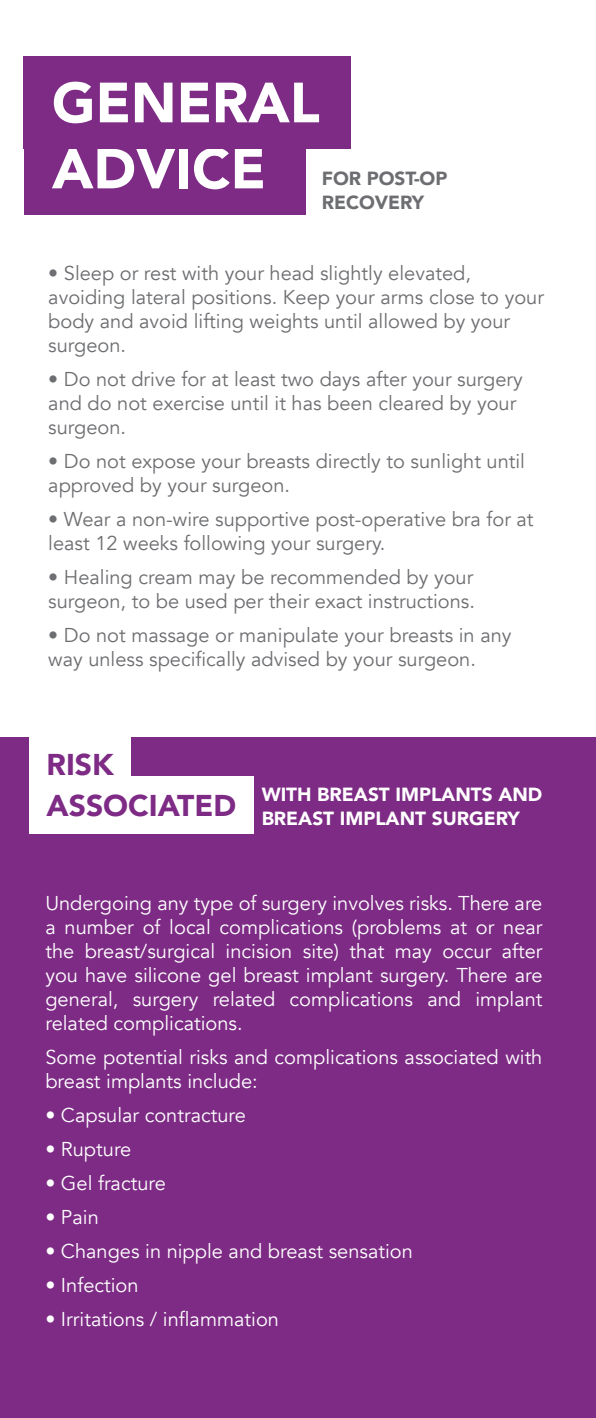
<style>
.page{position:relative;width:596px;height:1418px;background:#fff}
.page>*{position:absolute;margin:0;border:0;box-sizing:border-box;transform-origin:0 0}
.t1{font:900 56px "Avenir";color:#fff}
.t2{font:900 30px/40.8px "Avenir";color:#7d2b85}
.t3{font:20px/24px "Avenir";color:#6d6e71}
.t4{font:20px/24px "Avenir";color:#fff;text-align:justify}
.t5{font:900 19px/24px "Avenir";color:#fff}
.t6{font:900 19px/24px "Avenir";color:#6d6e71}
</style>
<div class="page">
<div style="left:24px;top:122px;width:281px;height:93px;background:#7d2b85"></div>
<div style="left:24px;top:56px;width:327px;height:93px;background:#7d2b85"></div>
<div style="left:0;top:737px;width:595px;height:680px;background:#7d2b85"></div>
<div style="left:30px;top:735px;width:101px;height:58px;background:#fff"></div>
<div style="left:30px;top:775px;width:224px;height:58px;background:#fff"></div>
<h1 class="t1" style="left:52px;top:55px;width:269px">GENERAL</h1>
<h1 class="t1" style="left:52px;top:121px;width:215px">ADVICE</h1>
<p class="t6" style="left:321px;top:166px;width:127px">FOR POST-OP<br>RECOVERY</p>
<p class="t3" style="left:48px;top:261px;width:497px">• Sleep or rest with your head slightly elevated, avoiding lateral positions. Keep your arms close to your body and avoid lifting weights until allowed by your surgeon.</p>
<p class="t3" style="left:48px;top:367px;width:475px">• Do not drive for at least two days after your surgery and do not exercise until it has been cleared by your surgeon.</p>
<p class="t3" style="left:48px;top:449px;width:478px">• Do not expose your breasts directly to sunlight until approved by your surgeon.</p>
<p class="t3" style="left:48px;top:507px;width:486px">• Wear a non-wire supportive post-operative bra for at least 12 weeks following your surgery.</p>
<p class="t3" style="left:48px;top:565px;width:428px">• Healing cream may be recommended by your surgeon, to be used per their exact instructions.</p>
<p class="t3" style="left:48px;top:623px;width:464px">• Do not massage or manipulate your breasts in any way unless specifically advised by your surgeon.</p>
<h2 class="t2" style="left:47px;top:743px;width:191px">RISK<br>ASSOCIATED</h2>
<p class="t5" style="left:261px;top:782px;width:282px">WITH BREAST IMPLANTS AND<br>BREAST IMPLANT SURGERY</p>
<p class="t4" style="left:45px;top:891px;width:498px">Undergoing any type of surgery involves risks. There are a number of local complications (problems at or near the breast/surgical incision site) that may occur after you have silicone gel breast implant surgery. There are general, surgery related complications and implant related complications.</p>
<p class="t4" style="left:45px;top:1045px;width:498px">Some potential risks and complications associated with breast implants include:</p>
<p class="t4" style="left:45px;top:1103px;width:202px">• Capsular contracture</p>
<p class="t4" style="left:45px;top:1137px;width:87px">• Rupture</p>
<p class="t4" style="left:45px;top:1171px;width:122px">• Gel fracture</p>
<p class="t4" style="left:45px;top:1205px;width:55px">• Pain</p>
<p class="t4" style="left:45px;top:1239px;width:369px">• Changes in nipple and breast sensation</p>
<p class="t4" style="left:45px;top:1273px;width:95px">• Infection</p>
<p class="t4" style="left:45px;top:1307px;width:235px">• Irritations / inflammation</p>
</div>
